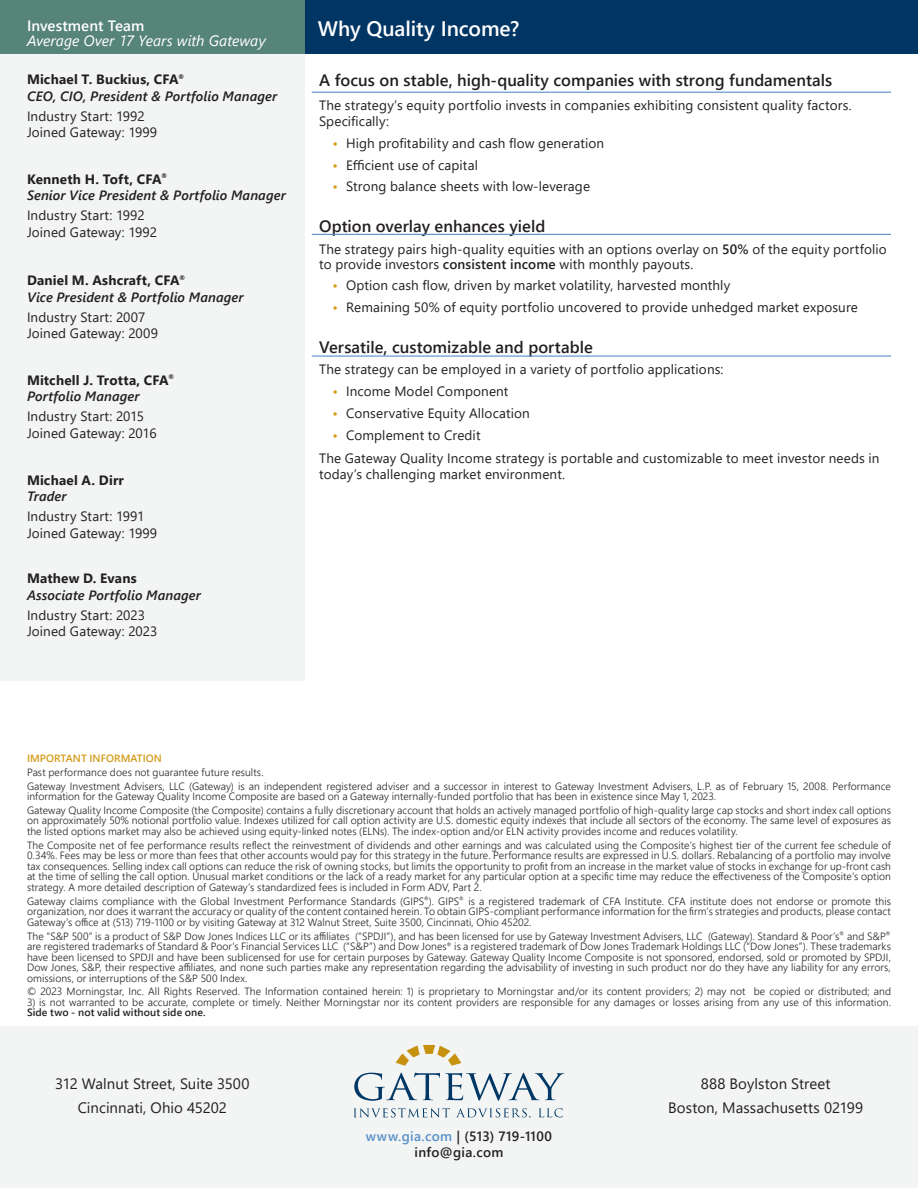
<style>
.page{position:relative;width:918px;height:1188px;background:#fff}
.page>*{position:absolute;margin:0;border:0;box-sizing:border-box;transform-origin:0 0}
.t1{font:600 21px "Segoe UI";letter-spacing:-.005em;color:#fff}
.t2{font:600 16.5px "Segoe UI";color:#231f20}
.t3{font:15px/24px "Segoe UI";letter-spacing:.005em;color:#231f20;text-align:center}
.t4{font:italic 15px/15px "Segoe UI";color:#fff}
.t5{font:13.5px/16.5px "Segoe UI";letter-spacing:.01em;color:#231f20}
.t6{font:italic 600 13.5px "Segoe UI";letter-spacing:.005em;color:#231f20}
.t7{font:700 13.5px "Segoe UI";letter-spacing:.015em;color:#231f20}
.t8{font:600 13.5px/16.5px "Segoe UI";letter-spacing:.025em;color:#231f20;text-align:center}
.t9{font:300 10.5px/10.5px "Segoe UI";letter-spacing:.005em;color:#231f20;text-align:justify}
.t10{font:600 10.5px "Segoe UI";letter-spacing:.005em;color:#d49b18}
.s1{font-weight:600;font-style:normal}
.s2{font-weight:600;color:#d49b18}
.s3{font-weight:600}
.s4{color:#5890c7}
</style>
<div class="page">
<div style="left:0;top:54px;width:305px;height:626px;background:#f3f4f4"></div>
<div style="left:305px;top:0;width:613px;height:54px;background:#003564"></div>
<div style="left:0;top:0;width:305px;height:54px;background:#568478"></div>
<div style="left:0;top:1026px;width:918px;height:162px;background:#f3f4f4"></div>
<svg style="left:354px;top:1073px;width:210px;height:28px"></svg>
<svg style="left:395px;top:1045px;width:66px;height:21px"></svg>
<svg style="left:354px;top:1108px;width:96px;height:9px"></svg>
<svg style="left:457px;top:1108px;width:73px;height:9px"></svg>
<svg style="left:539px;top:1108px;width:24px;height:9px"></svg>
<hr style="left:312px;top:92px;width:579px;height:1px;background:#5890c7">
<hr style="left:312px;top:234px;width:579px;height:1px;background:#5890c7">
<hr style="left:312px;top:356px;width:579px;height:1px;background:#5890c7">
<p class="t4" style="left:27px;top:16px;width:240px"><span class="s1">Investment Team<br></span>Average Over 17 Years with Gateway</p>
<p class="t7" style="left:27px;top:67px;width:159px">Michael T. Buckius, CFA<sup>®</sup></p>
<p class="t6" style="left:27px;top:83px;width:252px">CEO, CIO, President &amp; Portfolio Manager</p>
<p class="t5" style="left:27px;top:106px;width:119px">Industry Start: 1992</p>
<p class="t5" style="left:27px;top:123px;width:132px">Joined Gateway: 1999</p>
<p class="t7" style="left:27px;top:166px;width:142px">Kenneth H. Toft, CFA<sup>®</sup></p>
<p class="t6" style="left:27px;top:183px;width:260px">Senior Vice President &amp; Portfolio Manager</p>
<p class="t5" style="left:27px;top:206px;width:119px">Industry Start: 1992</p>
<p class="t5" style="left:27px;top:223px;width:132px">Joined Gateway: 1992</p>
<p class="t7" style="left:27px;top:268px;width:160px">Daniel M. Ashcraft, CFA<sup>®</sup></p>
<p class="t6" style="left:27px;top:284px;width:218px">Vice President &amp; Portfolio Manager</p>
<p class="t5" style="left:27px;top:307px;width:120px">Industry Start: 2007</p>
<p class="t5" style="left:27px;top:324px;width:133px">Joined Gateway: 2009</p>
<p class="t7" style="left:27px;top:367px;width:149px">Mitchell J. Trotta, CFA<sup>®</sup></p>
<p class="t6" style="left:27px;top:384px;width:114px">Portfolio Manager</p>
<p class="t5" style="left:27px;top:407px;width:119px">Industry Start: 2015</p>
<p class="t5" style="left:27px;top:424px;width:131px">Joined Gateway: 2016</p>
<p class="t7" style="left:27px;top:467px;width:98px">Michael A. Dirr</p>
<p class="t6" style="left:27px;top:484px;width:41px">Trader</p>
<p class="t5" style="left:27px;top:507px;width:119px">Industry Start: 1991</p>
<p class="t5" style="left:27px;top:524px;width:132px">Joined Gateway: 1999</p>
<p class="t7" style="left:27px;top:566px;width:111px">Mathew D. Evans</p>
<p class="t6" style="left:27px;top:582px;width:175px">Associate Portfolio Manager</p>
<p class="t5" style="left:27px;top:605px;width:120px">Industry Start: 2023</p>
<p class="t5" style="left:27px;top:622px;width:132px">Joined Gateway: 2023</p>
<p class="t1" style="left:318px;top:8px;width:203px">Why Quality Income?</p>
<p class="t2" style="left:319px;top:65px;width:515px">A focus on stable, high-quality companies with strong fundamentals</p>
<p class="t5" style="left:319px;top:95px;width:534px">The strategy’s equity portfolio invests in companies exhibiting consistent quality factors.<br>Specifically:</p>
<p class="t5" style="left:333px;top:134px;width:273px"><span class="s2">•</span> High profitability and cash flow generation</p>
<p class="t5" style="left:333px;top:155px;width:147px"><span class="s2">•</span> Efficient use of capital</p>
<p class="t5" style="left:333px;top:177px;width:259px"><span class="s2">•</span> Strong balance sheets with low-leverage</p>
<p class="t2" style="left:319px;top:210px;width:228px">Option overlay enhances yield</p>
<p class="t5" style="left:319px;top:240px;width:569px;line-height:15px">The strategy pairs high-quality equities with an options overlay on <span class="s3">50%</span> of the equity portfolio to provide investors <span class="s3">consistent income</span> with monthly payouts.</p>
<p class="t5" style="left:333px;top:276px;width:399px"><span class="s2">•</span> Option cash flow, driven by market volatility, harvested monthly</p>
<p class="t5" style="left:333px;top:298px;width:527px"><span class="s2">•</span> Remaining 50% of equity portfolio uncovered to provide unhedged market exposure</p>
<p class="t2" style="left:319px;top:331px;width:275px">Versatile, customizable and portable</p>
<p class="t5" style="left:319px;top:360px;width:406px">The strategy can be employed in a variety of portfolio applications:</p>
<p class="t5" style="left:333px;top:382px;width:177px"><span class="s2">•</span> Income Model Component</p>
<p class="t5" style="left:333px;top:404px;width:199px"><span class="s2">•</span> Conservative Equity Allocation</p>
<p class="t5" style="left:333px;top:425px;width:149px"><span class="s2">•</span> Complement to Credit</p>
<p class="t5" style="left:319px;top:449px;width:562px">The Gateway Quality Income strategy is portable and customizable to meet investor needs in today’s challenging market environment.</p>
<p class="t10" style="left:27px;top:748px;width:137px">IMPORTANT INFORMATION</p>
<p class="t9" style="left:27px;top:766px;width:238px">Past performance does not guarantee future results.</p>
<p class="t9" style="left:27px;top:780px;width:865px">Gateway Investment Advisers, LLC (Gateway) is an independent registered adviser and a successor in interest to Gateway Investment Advisers, L.P. as of February 15, 2008. Performance information for the Gateway Quality Income Composite are based on a Gateway internally-funded portfolio that has been in existence since May 1, 2023.</p>
<p class="t9" style="left:27px;top:804px;width:865px">Gateway Quality Income Composite (the Composite) contains a fully discretionary account that holds an actively managed portfolio of high-quality large cap stocks and short index call options on approximately 50% notional portfolio value. Indexes utilized for call option activity are U.S. domestic equity indexes that include all sectors of the economy. The same level of exposures as the listed options market may also be achieved using equity-linked notes (ELNs). The index-option and/or ELN activity provides income and reduces volatility.</p>
<p class="t9" style="left:27px;top:839px;width:866px">The Composite net of fee performance results reflect the reinvestment of dividends and other earnings and was calculated using the Composite’s highest tier of the current fee schedule of 0.34%. Fees may be less or more than fees that other accounts would pay for this strategy in the future. Performance results are expressed in U.S. dollars. Rebalancing of a portfolio may involve tax consequences. Selling index call options can reduce the risk of owning stocks, but limits the opportunity to profit from an increase in the market value of stocks in exchange for up-front cash at the time of selling the call option. Unusual market conditions or the lack of a ready market for any particular option at a specific time may reduce the effectiveness of the Composite’s option strategy. A more detailed description of Gateway’s standardized fees is included in Form ADV, Part 2.</p>
<p class="t9" style="left:27px;top:895px;width:866px">Gateway claims compliance with the Global Investment Performance Standards (GIPS<sup>®</sup>). GIPS<sup>®</sup> is a registered trademark of CFA Institute. CFA institute does not endorse or promote this organization, nor does it warrant the accuracy or quality of the content contained herein. To obtain GIPS-compliant performance information for the firm’s strategies and products, please contact Gateway’s office at (513) 719-1100 or by visiting Gateway at 312 Walnut Street, Suite 3500, Cincinnati, Ohio 45202.</p>
<p class="t9" style="left:27px;top:930px;width:865px">The “S&amp;P 500” is a product of S&amp;P Dow Jones Indices LLC or its affiliates (“SPDJI”), and has been licensed for use by Gateway Investment Advisers, LLC (Gateway). Standard &amp; Poor’s<sup>®</sup> and S&amp;P<sup>® </sup>are registered trademarks of Standard &amp; Poor’s Financial Services LLC (“S&amp;P”) and Dow Jones<sup>®</sup> is a registered trademark of Dow Jones Trademark Holdings LLC (“Dow Jones”). These trademarks have been licensed to SPDJI and have been sublicensed for use for certain purposes by Gateway. Gateway Quality Income Composite is not sponsored, endorsed, sold or promoted by SPDJI, Dow Jones, S&amp;P, their respective affiliates, and none such parties make any representation regarding the advisability of investing in such product nor do they have any liability for any errors, omissions, or interruptions of the S&amp;P 500 Index.</p>
<p class="t9" style="left:27px;top:985px;width:866px">© 2023 Morningstar, Inc. All Rights Reserved. The Information contained herein: 1) is proprietary to Morningstar and/or its content providers; 2) may not be copied or distributed; and</p>
<p class="t9" style="left:27px;top:996px;width:865px">3) is not warranted to be accurate, complete or timely. Neither Morningstar nor its content providers are responsible for any damages or losses arising from any use of this information.<br><span class="s3">Side two - not valid without side one.</span></p>
<p class="t3" style="left:55px;top:1071px;width:196px">312 Walnut Street, Suite 3500<br>Cincinnati, Ohio 45202</p>
<p class="t8" style="left:366px;top:1127px;width:188px"><span class="s4">www.gia.com</span> | (513) 719-1100 info@gia.com</p>
<p class="t3" style="left:668px;top:1071px;width:196px">888 Boylston Street<br>Boston, Massachusetts 02199</p>
</div>
